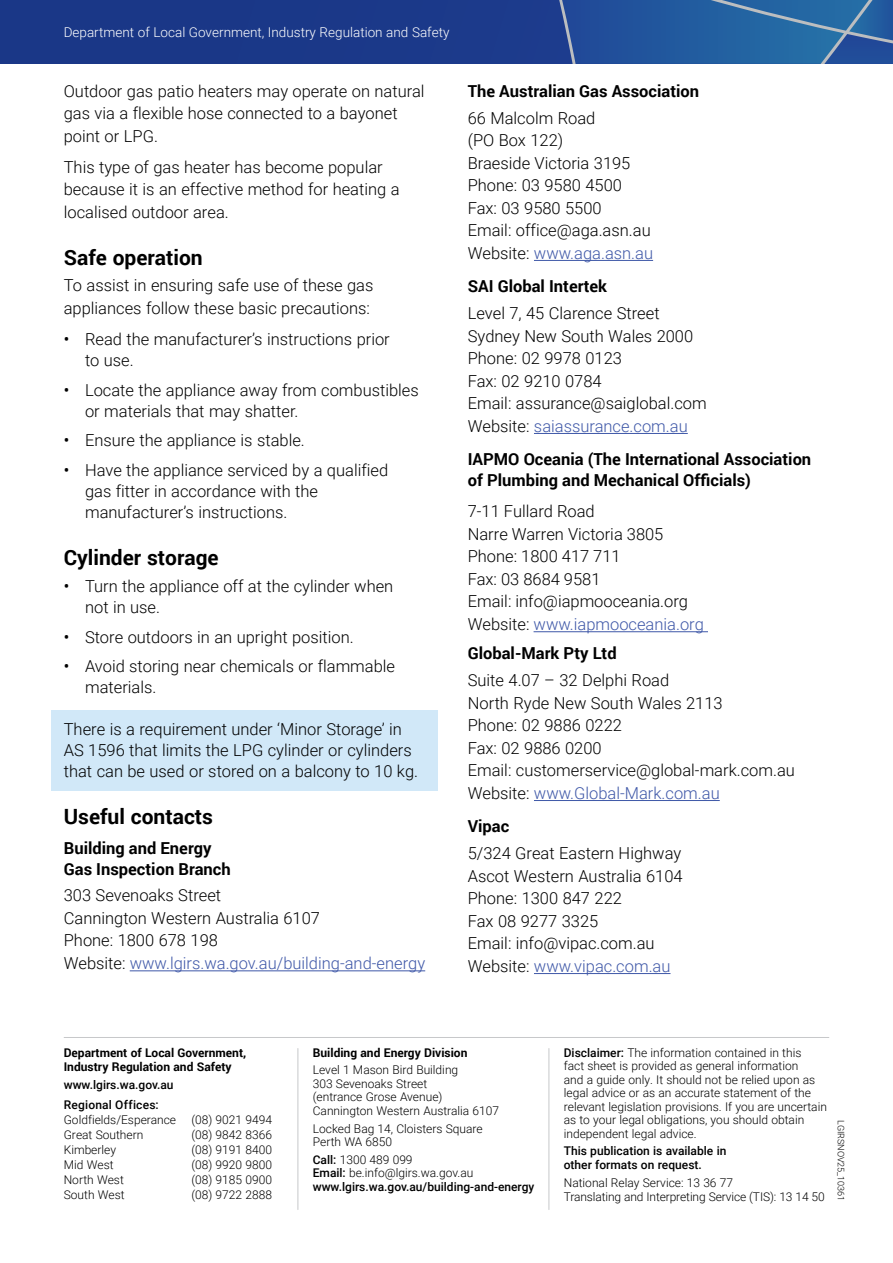
<style>
.page{position:relative;width:893px;height:1263px;background:#fff}
.page>*{position:absolute;margin:0;border:0;box-sizing:border-box;transform-origin:0 0}
.BE_H2{font:700 21px "Roboto";color:#000}
.BE_body{font:300 16.5px/22.5px "Roboto";color:#000}
.BE_bullets{font:300 16.5px/21px "Roboto";color:#000}
.BE_H3{font:700 16.5px/21px "Roboto";color:#000}
.BE_H3-2{font:300 16.5px/22.5px "Roboto";color:#000}
.P_Shaded{font:300 16.5px/21px "Roboto";color:#000}
.t1{font:300 13.5px "Roboto";color:#fff}
.contact_block_back_page{font:300 12px/13.5px "Roboto";color:#000}
.contact_block_back_page-2{font:500 12px/13.5px "Roboto";color:#000}
.Regional_Offices{font:300 12px "Roboto";color:#000}
.contact_block_back_page-3{font:700 12px/14.2px "Roboto";color:#000}
.t2{font:300 9px "Roboto";color:#000}
.s1{font-weight:400}
.s2{color:#3f58a8}
.s3{font-weight:300}
.s4{font-weight:500}
</style>
<div class="page">
<hr style="left:64px;top:1037px;width:765px;height:1px;background:#c7c8ca">
<hr style="left:298px;top:1048px;width:1px;height:161px;background:#c7c8ca">
<hr style="left:549px;top:1048px;width:1px;height:161px;background:#c7c8ca">
<div style="left:0;top:0;width:893px;height:64px;background:#1a3888"></div>
<svg style="left:559px;top:0;width:334px;height:64px;background:#295fa0"></svg>
<div style="left:51px;top:710px;width:387px;height:80px;background:#d1e8f8"></div>
<hr style="left:130px;top:970px;width:295px;height:1px;background:#3f58a8">
<hr style="left:534px;top:260px;width:119px;height:1px;background:#3f58a8">
<hr style="left:534px;top:433px;width:154px;height:1px;background:#3f58a8">
<hr style="left:534px;top:631px;width:174px;height:1px;background:#3f58a8">
<hr style="left:534px;top:800px;width:186px;height:1px;background:#3f58a8">
<hr style="left:534px;top:973px;width:136px;height:1px;background:#3f58a8">
<p class="t1" style="left:64px;top:22px;width:387px">Department of Local Government, Industry Regulation and Safety</p>
<p class="BE_body" style="left:64px;top:79px;width:362px">Outdoor gas patio heaters may operate on natural gas via a flexible hose connected to a bayonet point or LPG.</p>
<p class="BE_body" style="left:64px;top:155px;width:337px">This type of gas heater has become popular because it is an effective method for heating a localised outdoor area.</p>
<h2 class="BE_H2" style="left:64px;top:242px;width:141px">Safe operation</h2>
<p class="BE_body" style="left:64px;top:274px;width:311px">To assist in ensuring safe use of these gas appliances follow these basic precautions:</p>
<p class="BE_bullets" style="left:85px;top:328px;width:306px;text-indent:-21px"><span class="s1">•</span> Read the manufacturer’s instructions prior to use.</p>
<p class="BE_bullets" style="left:85px;top:379px;width:335px;text-indent:-21px"><span class="s1">•</span> Locate the appliance away from combustibles or materials that may shatter.</p>
<p class="BE_bullets" style="left:64px;top:429px;width:243px"><span class="s1">•</span> Ensure the appliance is stable.</p>
<p class="BE_bullets" style="left:85px;top:459px;width:305px;text-indent:-21px"><span class="s1">•</span> Have the appliance serviced by a qualified gas fitter in accordance with the manufacturer’s instructions.</p>
<h2 class="BE_H2" style="left:64px;top:542px;width:156px">Cylinder storage</h2>
<p class="BE_bullets" style="left:85px;top:575px;width:310px;text-indent:-21px"><span class="s1">•</span> Turn the appliance off at the cylinder when not in use.</p>
<p class="BE_bullets" style="left:64px;top:626px;width:292px"><span class="s1">•</span> Store outdoors in an upright position.</p>
<p class="BE_bullets" style="left:85px;top:655px;width:312px;text-indent:-21px"><span class="s1">•</span> Avoid storing near chemicals or flammable materials.</p>
<p class="P_Shaded" style="left:64px;top:718px;width:356px">There is a requirement under ‘Minor Storage’ in<br>AS 1596 that limits the LPG cylinder or cylinders that can be used or stored on a balcony to 10 kg.</p>
<h2 class="BE_H2" style="left:64px;top:802px;width:151px">Useful contacts</h2>
<h3 class="BE_H3" style="left:64px;top:837px;width:169px">Building and Energy<br>Gas Inspection Branch</h3>
<p class="BE_body" style="left:64px;top:884px;width:363px">303 Sevenoaks Street<br>Cannington Western Australia 6107<br>Phone: 1800 678 198<br>Website: <span class="s2">www.lgirs.wa.gov.au/building-and-energy</span></p>
<h3 class="BE_H3" style="left:468px;top:80px;width:233px">The Australian Gas Association</h3>
<p class="BE_body" style="left:468px;top:106px;width:187px">66 Malcolm Road<br>(PO Box 122)<br>Braeside Victoria 3195<br>Phone: 03 9580 4500<br>Fax: 03 9580 5500<br>Email: office@aga.asn.au<br>Website: <span class="s2">www.aga.asn.au</span></p>
<h3 class="BE_H3" style="left:468px;top:275px;width:141px">SAI Global Intertek</h3>
<p class="BE_body" style="left:468px;top:301px;width:240px">Level 7, 45 Clarence Street<br>Sydney New South Wales 2000<br>Phone: 02 9978 0123<br>Fax: 02 9210 0784<br>Email: assurance@saiglobal.com<br>Website: <span class="s2">saiassurance.com.au</span></p>
<h3 class="BE_H3" style="left:468px;top:448px;width:345px">IAPMO Oceania (The International Association of Plumbing and Mechanical Officials)</h3>
<h3 class="BE_H3-2" style="left:468px;top:500px;width:238px">7-11 Fullard Road<br>Narre Warren Victoria 3805<br>Phone: 1800 417 711<br>Fax: 03 8684 9581<br>Email: info@iapmooceania.org<br>Website: <span class="s2">www.iapmooceania.org</span></h3>
<h3 class="BE_H3" style="left:468px;top:642px;width:150px">Global-Mark Pty Ltd</h3>
<p class="BE_body" style="left:468px;top:668px;width:329px">Suite 4.07 – 32 Delphi Road<br>North Ryde New South Wales 2113<br>Phone: 02 9886 0222<br>Fax: 02 9886 0200<br>Email: customerservice@global-mark.com.au<br>Website: <span class="s2">www.Global-Mark.com.au</span></p>
<h3 class="BE_H3" style="left:468px;top:815px;width:43px">Vipac</h3>
<p class="BE_body" style="left:468px;top:841px;width:216px">5/324 Great Eastern Highway<br>Ascot Western Australia 6104<br>Phone: 1300 847 222<br>Fax 08 9277 3325<br>Email: info@vipac.com.au<br>Website: <span class="s2">www.vipac.com.au</span></p>
<p class="contact_block_back_page-3" style="left:64px;top:1045px;width:184px">Department of Local Government,<br>Industry Regulation and Safety</p>
<p class="contact_block_back_page-2" style="left:64px;top:1078px;width:111px">www.lgirs.wa.gov.au</p>
<p class="contact_block_back_page-2" style="left:64px;top:1097px;width:97px">Regional Offices:</p>
<p class="Regional_Offices" style="left:64px;top:1111px;width:114px">Goldfields/Esperance</p>
<p class="Regional_Offices" style="left:191px;top:1111px;width:82px">(08) 9021 9494</p>
<p class="Regional_Offices" style="left:64px;top:1126px;width:81px">Great Southern</p>
<p class="Regional_Offices" style="left:191px;top:1126px;width:82px">(08) 9842 8366</p>
<p class="Regional_Offices" style="left:64px;top:1141px;width:54px">Kimberley</p>
<p class="Regional_Offices" style="left:191px;top:1141px;width:82px">(08) 9191 8400</p>
<p class="Regional_Offices" style="left:64px;top:1156px;width:51px">Mid West</p>
<p class="Regional_Offices" style="left:191px;top:1156px;width:82px">(08) 9920 9800</p>
<p class="Regional_Offices" style="left:64px;top:1171px;width:62px">North West</p>
<p class="Regional_Offices" style="left:191px;top:1171px;width:82px">(08) 9185 0900</p>
<p class="Regional_Offices" style="left:64px;top:1186px;width:62px">South West</p>
<p class="Regional_Offices" style="left:191px;top:1186px;width:82px">(08) 9722 2888</p>
<p class="contact_block_back_page-3" style="left:313px;top:1045px;width:156px">Building and Energy Division</p>
<p class="contact_block_back_page" style="left:313px;top:1063px;width:188px">Level 1 Mason Bird Building<br>303 Sevenoaks Street<br>(entrance Grose Avenue)<br>Cannington Western Australia 6107</p>
<p class="contact_block_back_page" style="left:313px;top:1121px;width:172px">Locked Bag 14, Cloisters Square<br>Perth WA 6850</p>
<p class="contact_block_back_page-2" style="left:313px;top:1152px;width:223px">Call: <span class="s3">1300 489 099<br></span>Email: <span class="s3">be.info@lgirs.wa.gov.au </span>www.lgirs.wa.gov.au/building-and-energy</p>
<p class="contact_block_back_page" style="left:564px;top:1045px;width:265px"><span class="s4">Disclaimer:</span> The information contained in this<br>fact sheet is provided as general information<br>and a guide only. It should not be relied upon as legal advice or as an accurate statement of the relevant legislation provisions. If you are uncertain as to your legal obligations, you should obtain independent legal advice.</p>
<p class="contact_block_back_page-2" style="left:564px;top:1144px;width:164px">This publication is available in other formats on request.</p>
<p class="contact_block_back_page" style="left:564px;top:1175px;width:262px;line-height:14px">National Relay Service: 13 36 77<br>Translating and Interpreting Service (TIS): 13 14 50</p>
<p class="t2" style="left:847px;top:1120px;width:83px;rotate:90deg">LGIRSNOV25_10361</p>
</div>
